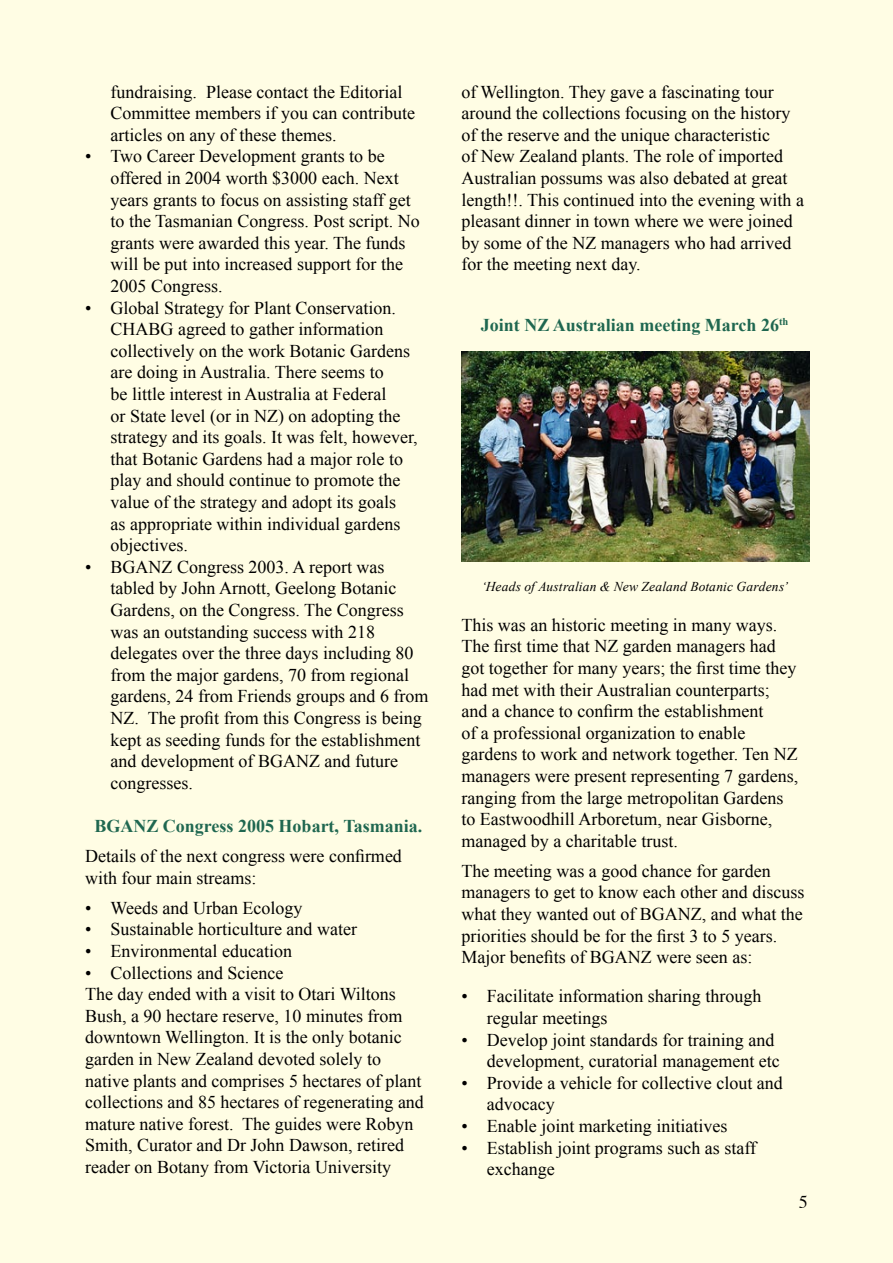
<style>
.page{position:relative;width:893px;height:1263px;background:#fffde4}
.page>*{position:absolute;margin:0;border:0;box-sizing:border-box;transform-origin:0 0}
.Hanging_indent{font:18px/21.6px "Times New Roman";color:#000}
.Body_text{font:18px/21.6px "Times New Roman";color:#000}
.Subhead_2{font:700 18px "Times New Roman";color:#1f6750}
.t1{font:18px "Times";color:#000}
.t2{font:italic 13.5px "Times New Roman";letter-spacing:.015em;color:#000}
</style>
<div class="page">
<img style="left:461px;top:351px;width:349px;height:210px">
<p class="Hanging_indent" style="left:111px;top:80px;width:306px">fundraising. Please contact the Editorial<br>Committee members if you can contribute articles on any of these themes.</p>
<p class="Hanging_indent" style="left:111px;top:145px;width:311px;text-indent:-26px">• Two Career Development grants to be offered in 2004 worth $3000 each. Next years grants to focus on assisting staff get to the Tasmanian Congress. Post script. No grants were awarded this year. The funds will be put into increased support for the 2005 Congress.</p>
<p class="Hanging_indent" style="left:111px;top:296px;width:309px;text-indent:-26px">• Global Strategy for Plant Conservation.<br>CHABG agreed to gather information collectively on the work Botanic Gardens are doing in Australia. There seems to<br>be little interest in Australia at Federal<br>or State level (or in NZ) on adopting the strategy and its goals. It was felt, however, that Botanic Gardens had a major role to play and should continue to promote the value of the strategy and adopt its goals<br>as appropriate within individual gardens objectives.</p>
<p class="Hanging_indent" style="left:111px;top:556px;width:319px;text-indent:-26px">• BGANZ Congress 2003. A report was tabled by John Arnott, Geelong Botanic Gardens, on the Congress. The Congress was an outstanding success with 218 delegates over the three days including 80 from the major gardens, 70 from regional gardens, 24 from Friends groups and 6 from NZ. The profit from this Congress is being kept as seeding funds for the establishment and development of BGANZ and future congresses.</p>
<p class="Subhead_2" style="left:94px;top:815px;width:329px">BGANZ Congress 2005 Hobart, Tasmania.</p>
<p class="Body_text" style="left:85px;top:845px;width:318px">Details of the next congress were confirmed with four main streams:</p>
<p class="Hanging_indent" style="left:85px;top:897px;width:219px">• Weeds and Urban Ecology</p>
<p class="Hanging_indent" style="left:85px;top:918px;width:273px">• Sustainable horticulture and water</p>
<p class="Hanging_indent" style="left:85px;top:940px;width:208px">• Environmental education</p>
<p class="Hanging_indent" style="left:85px;top:961px;width:200px">• Collections and Science</p>
<p class="Body_text" style="left:85px;top:983px;width:340px">The day ended with a visit to Otari Wiltons Bush, a 90 hectare reserve, 10 minutes from downtown Wellington. It is the only botanic garden in New Zealand devoted solely to native plants and comprises 5 hectares of plant collections and 85 hectares of regenerating and mature native forest. The guides were Robyn Smith, Curator and Dr John Dawson, retired reader on Botany from Victoria University</p>
<p class="Body_text" style="left:461px;top:80px;width:344px">of Wellington. They gave a fascinating tour around the collections focusing on the history of the reserve and the unique characteristic<br>of New Zealand plants. The role of imported Australian possums was also debated at great length!!. This continued into the evening with a pleasant dinner in town where we were joined by some of the NZ managers who had arrived for the meeting next day.</p>
<p class="Subhead_2" style="left:481px;top:314px;width:309px">Joint NZ Australian meeting March 26<sup>th</sup></p>
<p class="t2" style="left:481px;top:579px;width:308px">‘Heads of Australian &amp; New Zealand Botanic Gardens’</p>
<p class="Body_text" style="left:461px;top:614px;width:338px">This was an historic meeting in many ways.<br>The first time that NZ garden managers had got together for many years; the first time they had met with their Australian counterparts; and a chance to confirm the establishment<br>of a professional organization to enable gardens to work and network together. Ten NZ managers were present representing 7 gardens, ranging from the large metropolitan Gardens to Eastwoodhill Arboretum, near Gisborne, managed by a charitable trust.</p>
<p class="Body_text" style="left:461px;top:860px;width:344px">The meeting was a good chance for garden managers to get to know each other and discuss what they wanted out of BGANZ, and what the priorities should be for the first 3 to 5 years.<br>Major benefits of BGANZ were seen as:</p>
<p class="Hanging_indent" style="left:487px;top:985px;width:276px;text-indent:-26px">• Facilitate information sharing through regular meetings</p>
<p class="Hanging_indent" style="left:487px;top:1028px;width:294px;text-indent:-26px">• Develop joint standards for training and development, curatorial management etc</p>
<p class="Hanging_indent" style="left:487px;top:1072px;width:297px;text-indent:-26px">• Provide a vehicle for collective clout and advocacy</p>
<p class="Hanging_indent" style="left:461px;top:1115px;width:268px">• Enable joint marketing initiatives</p>
<p class="Hanging_indent" style="left:487px;top:1136px;width:271px;text-indent:-26px">• Establish joint programs such as staff exchange</p>
<p class="t1" style="left:799px;top:1190px;width:10px">5</p>
</div>
